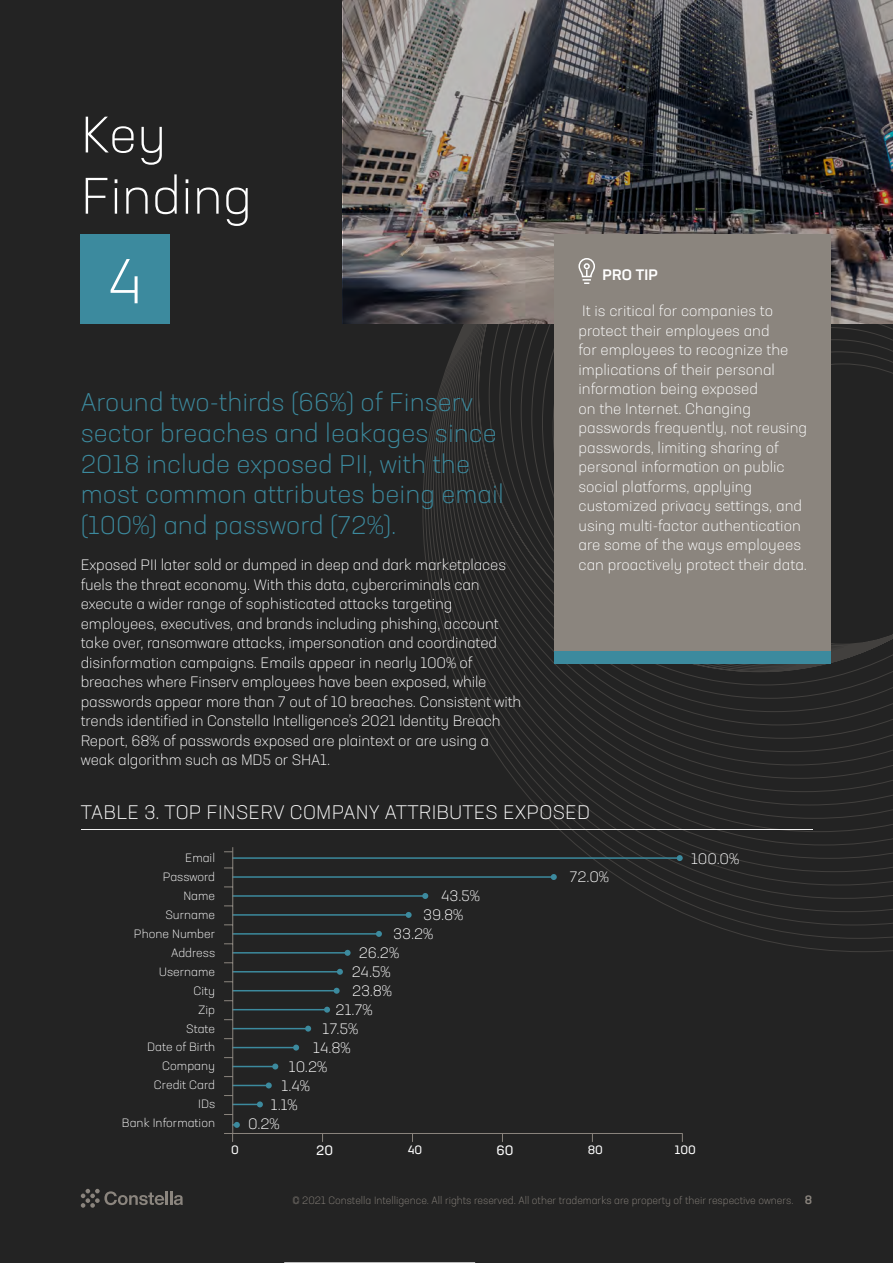
<style>
.page{position:relative;width:893px;height:1263px;background:#232323}
.page>*{position:absolute;margin:0;border:0;box-sizing:border-box;transform-origin:0 0}
.t1{font:300 63px "Neusa Next Pro";color:#fff}
.t2{font:300 51px/61.2px "Neusa Next Pro";color:#fff}
.t3{font:300 25.5px/30.6px "Neusa Next Pro";color:#3c8a9e}
.t4{font:300 19.5px "Neusa Next Pro";letter-spacing:.01em;color:#fff}
.t5{font:300 15px/19.5px "Neusa Next Pro";letter-spacing:-.01em;color:#fff}
.t6{font:500 15px "Neusa Next Pro";letter-spacing:.01em;color:#fff}
.t7{font:13.5px "Neusa Next Pro";color:#fff}
.t8{font:300 12px/18.9px "Neusa Next Pro";color:#fff;text-align:right}
.t9{font:12px "Neusa Next Pro";color:#fff}
.t10{font:300 10.5px "Neusa Next Pro";color:#8b857e}
.s1{font-weight:500;font-size:12px}
</style>
<div class="page">
<svg style="left:422px;top:324px;width:471px;height:628px"></svg>
<div style="left:81px;top:235px;width:89px;height:89px;background:#3c8a9e"></div>
<svg style="left:81px;top:1189px;width:102px;height:19px"></svg>
<svg style="left:343px;top:0;width:550px;height:324px"></svg>
<hr style="left:284px;top:1262px;width:191px;height:1px;background:#fff">
<hr style="left:232px;top:857px;width:448px;height:2px;background:#3c8a9e">
<svg style="left:677px;top:855px;width:6px;height:6px"></svg>
<hr style="left:232px;top:876px;width:322px;height:2px;background:#3c8a9e">
<svg style="left:551px;top:874px;width:6px;height:6px"></svg>
<hr style="left:232px;top:895px;width:193px;height:2px;background:#3c8a9e">
<svg style="left:422px;top:893px;width:6px;height:6px"></svg>
<hr style="left:232px;top:914px;width:177px;height:2px;background:#3c8a9e">
<svg style="left:406px;top:912px;width:6px;height:6px"></svg>
<hr style="left:232px;top:933px;width:147px;height:2px;background:#3c8a9e">
<svg style="left:376px;top:931px;width:6px;height:6px"></svg>
<hr style="left:232px;top:952px;width:116px;height:1px;background:#3c8a9e">
<svg style="left:345px;top:950px;width:6px;height:6px"></svg>
<hr style="left:232px;top:971px;width:108px;height:1px;background:#3c8a9e">
<svg style="left:337px;top:969px;width:6px;height:6px"></svg>
<hr style="left:232px;top:990px;width:105px;height:1px;background:#3c8a9e">
<svg style="left:334px;top:988px;width:6px;height:6px"></svg>
<hr style="left:232px;top:1009px;width:95px;height:1px;background:#3c8a9e">
<svg style="left:324px;top:1007px;width:6px;height:6px"></svg>
<hr style="left:232px;top:1028px;width:76px;height:1px;background:#3c8a9e">
<svg style="left:305px;top:1026px;width:6px;height:6px"></svg>
<hr style="left:232px;top:1047px;width:64px;height:1px;background:#3c8a9e">
<svg style="left:293px;top:1044px;width:6px;height:6px"></svg>
<hr style="left:232px;top:1066px;width:43px;height:1px;background:#3c8a9e">
<svg style="left:272px;top:1063px;width:6px;height:6px"></svg>
<hr style="left:232px;top:1085px;width:37px;height:1px;background:#3c8a9e">
<svg style="left:266px;top:1082px;width:6px;height:6px"></svg>
<svg style="left:233px;top:1122px;width:7px;height:6px"></svg>
<hr style="left:232px;top:847px;width:1px;height:286px;background:#8b857e">
<svg style="left:224px;top:1095px;width:39px;height:12px"></svg>
<hr style="left:224px;top:1133px;width:459px;height:1px;background:#8b857e">
<hr style="left:81px;top:829px;width:731px;height:1px;background:#f0f0f0">
<div style="left:555px;top:235px;width:276px;height:417px;background:#8b857e"></div>
<div style="left:555px;top:652px;width:276px;height:12px;background:#3c8a9e"></div>
<svg style="left:578px;top:258px;width:17px;height:26px"></svg>
<h2 class="t2" style="left:81px;top:103px;width:173px">Key<br>Finding</h2>
<h1 class="t1" style="left:108px;top:242px;width:37px">4</h1>
<h3 class="t3" style="left:81px;top:387px;width:425px">Around two-thirds (66%) of Finserv sector breaches and leakages since 2018 include exposed PII, with the most common attributes being email (100%) and password (72%).</h3>
<p class="t5" style="left:81px;top:555px;width:442px">Exposed PII later sold or dumped in deep and dark marketplaces fuels the threat economy. With this data, cybercriminals can execute a wider range of sophisticated attacks targeting employees, executives, and brands including phishing, account take over, ransomware attacks, impersonation and coordinated disinformation campaigns. Emails appear in nearly 100% of breaches where Finserv employees have been exposed, while passwords appear more than 7 out of 10 breaches. Consistent with trends identified in Constella Intelligence’s 2021 Identity Breach Report, 68% of passwords exposed are plaintext or are using a weak algorithm such as MD5 or SHA1.</p>
<p class="t6" style="left:602px;top:265px;width:57px">PRO TIP</p>
<p class="t5" style="left:578px;top:301px;width:230px">It is critical for companies to protect their employees and<br>for employees to recognize the implications of their personal information being exposed<br>on the Internet. Changing passwords frequently, not reusing passwords, limiting sharing of personal information on public social platforms, applying customized privacy settings, and using multi-factor authentication are some of the ways employees can proactively protect their data.</p>
<h3 class="t4" style="left:81px;top:800px;width:511px">TABLE 3. TOP FINSERV COMPANY ATTRIBUTES EXPOSED</h3>
<p class="t8" style="left:122px;top:849px;width:95px">Email<br>Password<br>Name<br>Surname<br>Phone Number<br>Address<br>Username<br>City<br>Zip<br>State<br>Date of Birth<br>Company<br>Credit Card<br>IDs<br>Bank Information</p>
<p class="t5" style="left:441px;top:886px;width:40px">43.5%</p>
<p class="t5" style="left:423px;top:905px;width:42px">39.8%</p>
<p class="t5" style="left:393px;top:924px;width:42px">33.2%</p>
<p class="t5" style="left:359px;top:943px;width:42px">26.2%</p>
<p class="t5" style="left:352px;top:962px;width:41px">24.5%</p>
<p class="t5" style="left:352px;top:981px;width:42px">23.8%</p>
<p class="t5" style="left:335px;top:1000px;width:39px">21.7%</p>
<p class="t5" style="left:323px;top:1019px;width:37px">17.5%</p>
<p class="t5" style="left:313px;top:1038px;width:39px">14.8%</p>
<p class="t5" style="left:289px;top:1057px;width:40px">10.2%</p>
<p class="t5" style="left:282px;top:1076px;width:30px">1.4%</p>
<p class="t5" style="left:271px;top:1095px;width:28px">1.1%</p>
<p class="t5" style="left:248px;top:1114px;width:33px">0.2%</p>
<p class="t5" style="left:570px;top:867px;width:41px">72.0%</p>
<p class="t5" style="left:691px;top:848px;width:50px">100.0%</p>
<p class="t9" style="left:231px;top:1142px;width:9px">0</p>
<p class="t7" style="left:316px;top:1142px;width:18px">20</p>
<p class="t9" style="left:408px;top:1142px;width:16px">40</p>
<p class="t7" style="left:497px;top:1142px;width:19px">60</p>
<p class="t9" style="left:588px;top:1142px;width:17px">80</p>
<p class="t9" style="left:675px;top:1142px;width:22px">100</p>
<p class="t10" style="left:292px;top:1194px;width:521px">© 2021 Constella Intelligence. All rights reserved. All other trademarks are property of their respective owners. <span class="s1">8</span></p>
</div>
